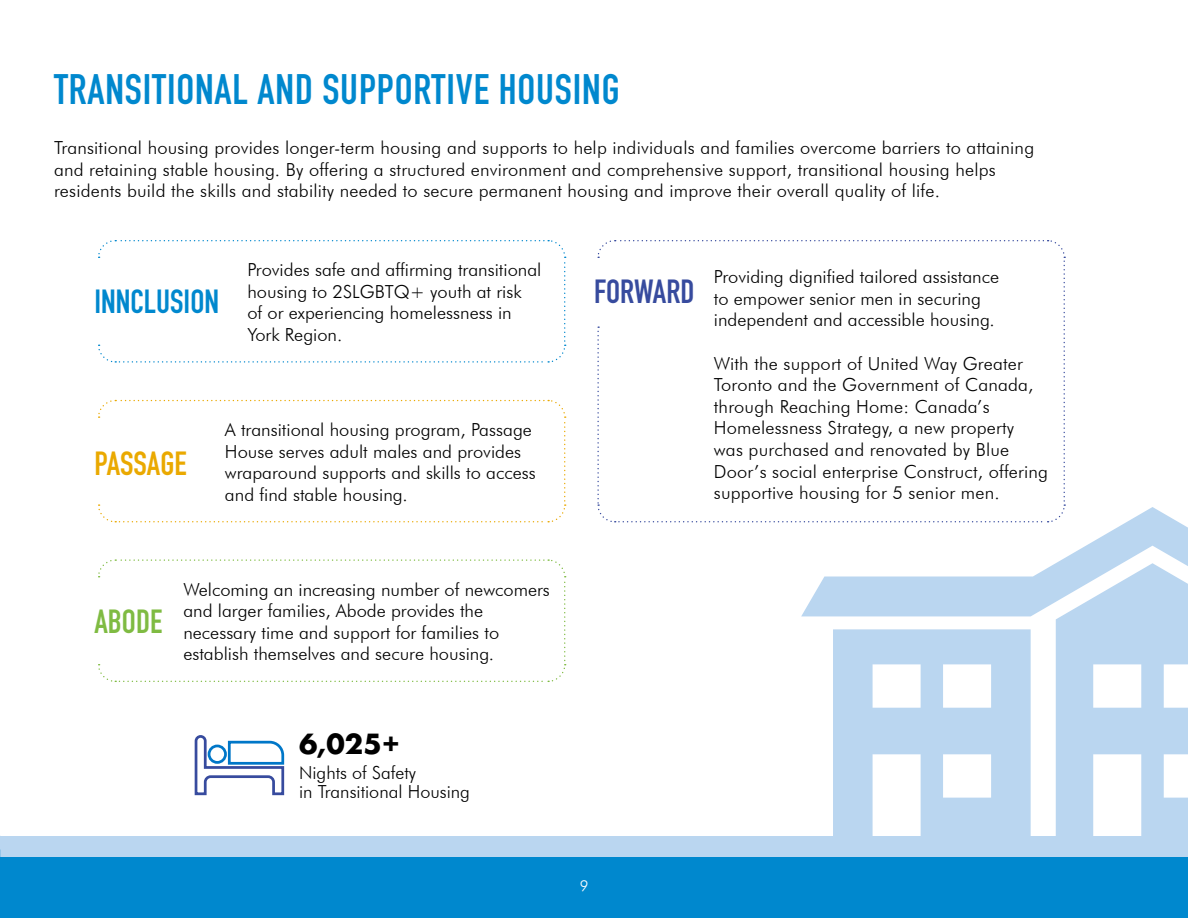
<style>
.page{position:relative;width:1188px;height:918px;background:#fff}
.page>*{position:absolute;margin:0;border:0;box-sizing:border-box;transform-origin:0 0}
.t1{font:700 42px "DIN Condensed";letter-spacing:.02em;color:#0088ce}
.t2{font:700 33px "DIN Condensed";color:#0088ce}
.t3{font:700 33px "DIN Condensed";color:#eaa900}
.t4{font:700 33px "DIN Condensed";color:#374b9e}
.t5{font:700 33px "DIN Condensed";color:#7fbb42}
.t6{font:700 27px "Futura";color:#000}
.Text_on_White{font:300 18px/21.6px "Futura BT";letter-spacing:.01em;color:#000}
.t7{font:300 15px "Futura BT";color:#fff}
</style>
<div class="page">
<svg style="left:98px;top:399px;width:468px;height:124px"></svg>
<div style="left:0;top:849px;width:1188px;height:69px;background:#0088ce"></div>
<div style="left:0;top:836px;width:1188px;height:21px;background:#bad6f0"></div>
<svg style="left:98px;top:240px;width:468px;height:123px"></svg>
<svg style="left:597px;top:240px;width:469px;height:283px"></svg>
<svg style="left:98px;top:559px;width:468px;height:123px"></svg>
<svg style="left:801px;top:507px;width:387px;height:329px;fill:#bad6f0"></svg>
<svg style="left:194px;top:736px;width:91px;height:60px"></svg>
<p class="t1" style="left:54px;top:61px;width:567px">TRANSITIONAL AND SUPPORTIVE HOUSING</p>
<p class="Text_on_White" style="left:54px;top:137px;width:982px">Transitional housing provides longer-term housing and supports to help individuals and families overcome barriers to attaining and retaining stable housing. By offering a structured environment and comprehensive support, transitional housing helps residents build the skills and stability needed to secure permanent housing and improve their overall quality of life.</p>
<p class="t2" style="left:94px;top:279px;width:126px">INNCLUSION</p>
<p class="Text_on_White" style="left:247px;top:259px;width:296px">Provides safe and affirming transitional housing to 2SLGBTQ+ youth at risk<br>of or experiencing homelessness in<br>York Region.</p>
<p class="t3" style="left:94px;top:441px;width:94px">PASSAGE</p>
<p class="Text_on_White" style="left:225px;top:419px;width:312px">A transitional housing program, Passage House serves adult males and provides wraparound supports and skills to access and find stable housing.</p>
<p class="t5" style="left:94px;top:599px;width:69px">ABODE</p>
<p class="Text_on_White" style="left:183px;top:578px;width:368px">Welcoming an increasing number of newcomers and larger families, Abode provides the necessary time and support for families to establish themselves and secure housing.</p>
<p class="t6" style="left:299px;top:724px;width:102px">6,025+</p>
<p class="Text_on_White" style="left:299px;top:762px;width:119px">Nights of Safety</p>
<p class="Text_on_White" style="left:299px;top:781px;width:172px">in Transitional Housing</p>
<p class="t4" style="left:594px;top:269px;width:102px">FORWARD</p>
<p class="Text_on_White" style="left:714px;top:266px;width:287px">Providing dignified tailored assistance to empower senior men in securing independent and accessible housing.</p>
<p class="Text_on_White" style="left:714px;top:352px;width:336px">With the support of United Way Greater Toronto and the Government of Canada, through Reaching Home: Canada’s Homelessness Strategy, a new property<br>was purchased and renovated by Blue Door’s social enterprise Construct, offering supportive housing for 5 senior men.</p>
<p class="t7" style="left:580px;top:877px;width:10px">9</p>
</div>
